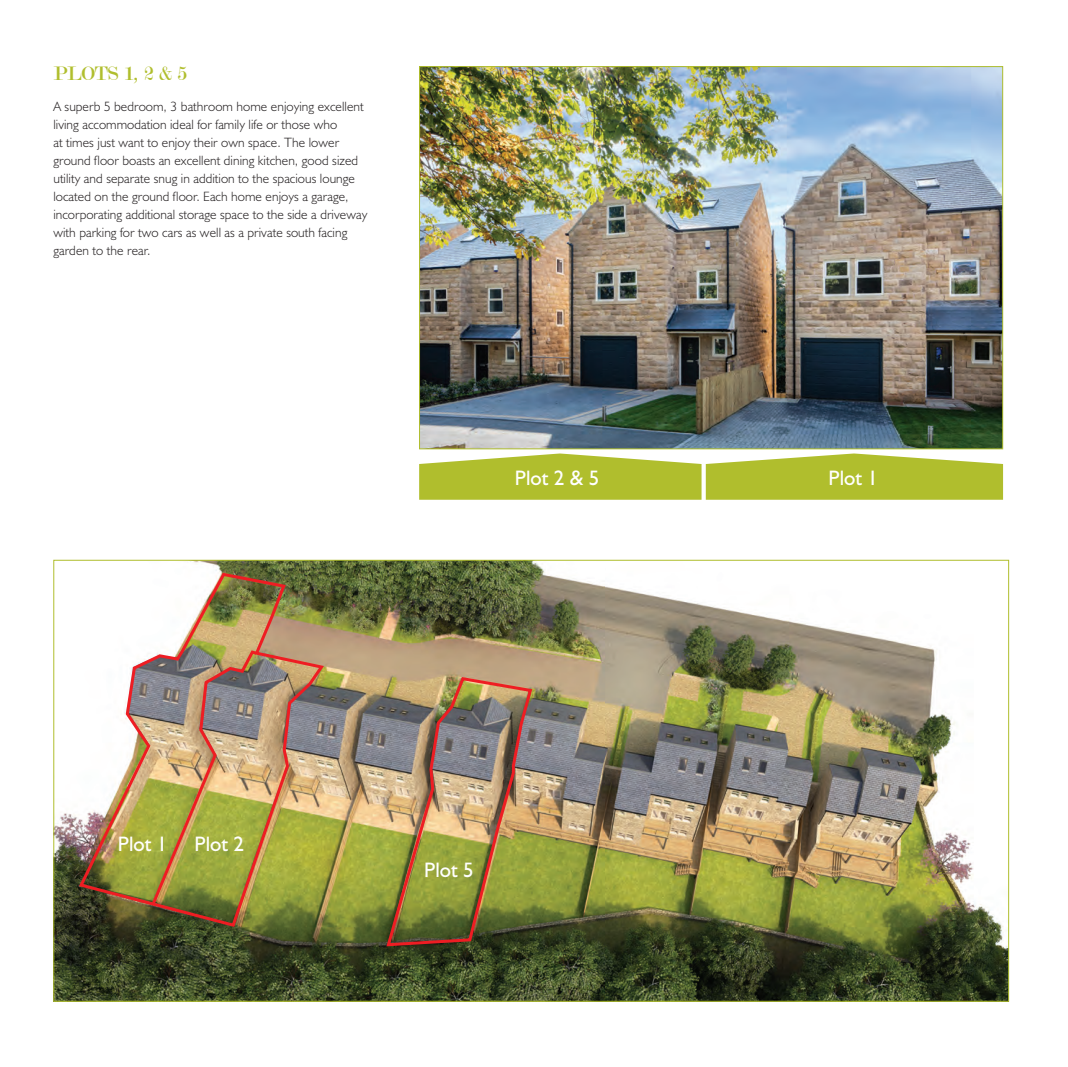
<style>
.page{position:relative;width:1068px;height:1067px;background:#fff}
.page>*{position:absolute;margin:0;border:0;box-sizing:border-box;transform-origin:0 0}
.t1{font:21px "Humanist 521 BT";color:#fff}
.t2{font:21px "Modern";letter-spacing:.005em;color:#b0be2d}
.t3{font:300 13.5px/18px "Humanist 521 BT";letter-spacing:.005em;color:#231f20}
</style>
<div class="page">
<img style="left:421px;top:68px;width:580px;height:379px">
<svg style="left:419px;top:453px;width:584px;height:46px;background:#bac648"></svg>
<img style="left:55px;top:561px;width:952px;height:438px">
<img style="left:77px;top:570px;width:249px;height:358px">
<img style="left:384px;top:674px;width:150px;height:273px">
<img style="left:150px;top:648px;width:110px;height:258px">
<p class="t2" style="left:53px;top:63px;width:135px">PLOTS 1, 2 &amp; 5</p>
<p class="t3" style="left:53px;top:97px;width:315px">A superb 5 bedroom, 3 bathroom home enjoying excellent living accommodation ideal for family life or those who<br>at times just want to enjoy their own space. The lower ground floor boasts an excellent dining kitchen, good sized utility and separate snug in addition to the spacious lounge located on the ground floor. Each home enjoys a garage, incorporating additional storage space to the side a driveway with parking for two cars as well as a private south facing garden to the rear.</p>
<p class="t1" style="left:515px;top:465px;width:86px">Plot 2 &amp; 5</p>
<p class="t1" style="left:828px;top:465px;width:51px">Plot 1</p>
<p class="t1" style="left:118px;top:830px;width:51px">Plot 1</p>
<p class="t1" style="left:194px;top:830px;width:51px">Plot 2</p>
<p class="t1" style="left:424px;top:856px;width:51px">Plot 5</p>
</div>
